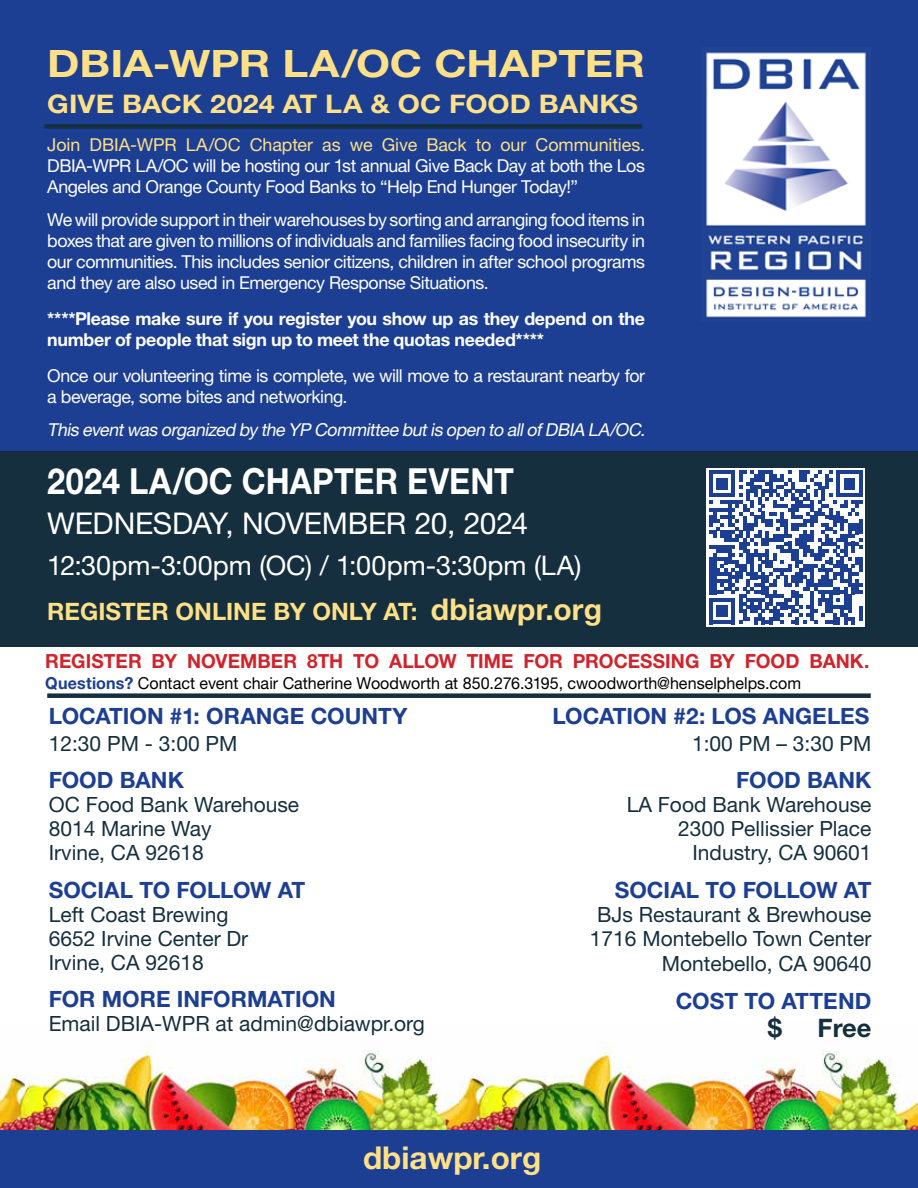
<style>
.page{position:relative;width:918px;height:1188px;background:#fff}
.page>*{position:absolute;margin:0;border:0;box-sizing:border-box;transform-origin:0 0}
.t1{font:700 37.8px "Helvetica Neue LT Std";color:#fee087;scale:1.16 1}
.t2{font:700 36px "Helvetica Neue LT Std";letter-spacing:.005em;color:#fff;scale:.9 1}
.t3{font:700 31.5px "Helvetica Neue LT Std";color:#fee086}
.t4{font:30px "Helvetica Neue LT Std";letter-spacing:-.015em;color:#fff}
.t5{font:27px "Helvetica Neue LT Std";color:#fff}
.t6{font:700 25.65px "Helvetica Neue LT Std";color:#fee087;scale:1.11 1}
.t7{font:700 25.5px "Helvetica Neue LT Std";color:#152f3e}
.t8{font:700 24px "Helvetica Neue LT Std";color:#fee087}
.t9{font:700 22.5px "Helvetica Neue LT Std";color:#1c3f94}
.t10{font:21px/24px "Helvetica Neue LT Std";color:#152f3e}
.t11{font:700 19.5px "Helvetica Neue LT Std";color:#d2232a}
.t12{font:17.85px/21px "Helvetica Neue LT Std";letter-spacing:-.03em;color:#fff}
.t13{font:700 17.85px/21px "Helvetica Neue LT Std";letter-spacing:-.02em;color:#fff}
.t14{font:italic 17.85px "Helvetica Neue LT Std";color:#fff}
.t15{font:17.85px "Helvetica Neue LT Std";letter-spacing:-.005em;color:#fee087}
.t16{font:16.5px "Helvetica Neue LT Std";color:#000}
.s1{font-size:30px}
.s2{font-weight:700;color:#1c3f94}
</style>
<div class="page">
<div style="left:0;top:0;width:918px;height:451px;background:#1c3f94"></div>
<div style="left:0;top:1129px;width:918px;height:59px;background:#1c3f94"></div>
<img style="left:0;top:1043px;width:918px;height:86px">
<div style="left:0;top:451px;width:918px;height:196px;background:#152f3e"></div>
<div style="left:44px;top:124px;width:598px;height:5px;background:#152f3e"></div>
<img style="left:706px;top:52px;width:160px;height:266px">
<div style="left:47px;top:693px;width:824px;height:5px;background:#152f3e"></div>
<svg style="left:707px;top:468px;width:158px;height:159px;background:#eaedf5"></svg>
<svg style="left:709px;top:471px;width:154px;height:153px;background:#8195c3"></svg>
<hr style="left:859px;top:606px;width:4px;height:15px;background:#1c3f94">
<h1 class="t1" style="left:47px;top:40px;width:517px">DBIA-WPR LA/OC CHAPTER</h1>
<h3 class="t6" style="left:47px;top:88px;width:534px">GIVE BACK 2024 AT LA &amp; OC FOOD BANKS</h3>
<p class="t15" style="left:47px;top:134px;width:599px">Join DBIA-WPR LA/OC Chapter as we Give Back to our Communities.</p>
<p class="t12" style="left:47px;top:155px;width:599px">DBIA-WPR LA/OC will be hosting our 1st annual Give Back Day at both the Los<br>Angeles and Orange County Food Banks to “Help End Hunger Today!”</p>
<p class="t12" style="left:47px;top:209px;width:599px;text-align:justify">We will provide support in their warehouses by sorting and arranging food items in boxes that are given to millions of individuals and families facing food insecurity in our communities. This includes senior citizens, children in after school programs and they are also used in Emergency Response Situations.</p>
<p class="t13" style="left:47px;top:308px;width:599px">****Please make sure if you register you show up as they depend on the number of people that sign up to meet the quotas needed****</p>
<p class="t12" style="left:47px;top:365px;width:599px">Once our volunteering time is complete, we will move to a restaurant nearby for a beverage, some bites and networking.</p>
<p class="t14" style="left:47px;top:419px;width:603px">This eventwas organized by the YP Committee butis open to allofDBIA LA/OC.</p>
<h2 class="t2" style="left:47px;top:459px;width:520px">2024 LA/OC CHAPTER EVENT</h2>
<h3 class="t4" style="left:47px;top:506px;width:482px">WEDNESDAY, NOVEMBER 20, 2024</h3>
<h3 class="t5" style="left:47px;top:549px;width:536px">12:30pm-3:00pm (OC) / 1:00pm-3:30pm (LA)</h3>
<h3 class="t8" style="left:47px;top:597px;width:556px">REGISTER ONLINE BY ONLY AT: <span class="s1">dbiawpr.org</span></h3>
<p class="t11" style="left:45px;top:649px;width:826px">REGISTER BY NOVEMBER 8TH TO ALLOW TIME FOR PROCESSING BY FOOD BANK.</p>
<p class="t16" style="left:45px;top:673px;width:757px"><span class="s2">Questions?</span> Contact event chair Catherine Woodworth at 850.276.3195, cwoodworth@henselphelps.com</p>
<p class="t9" style="left:49px;top:702px;width:360px">LOCATION #1: ORANGE COUNTY</p>
<p class="t10" style="left:49px;top:731px;width:190px">12:30 PM - 3:00 PM</p>
<p class="t9" style="left:49px;top:766px;width:137px">FOOD BANK</p>
<p class="t10" style="left:49px;top:792px;width:252px">OC Food Bank Warehouse<br>8014 Marine Way<br>Irvine, CA 92618</p>
<p class="t9" style="left:49px;top:876px;width:258px">SOCIAL TO FOLLOW AT</p>
<p class="t10" style="left:49px;top:902px;width:201px">Left Coast Brewing<br>6652 Irvine Center Dr<br>Irvine, CA 92618</p>
<p class="t9" style="left:49px;top:985px;width:289px">FOR MORE INFORMATION</p>
<p class="t10" style="left:49px;top:1011px;width:377px">Email DBIA-WPR at admin@dbiawpr.org</p>
<p class="t9" style="left:552px;top:702px;width:319px">LOCATION #2: LOS ANGELES</p>
<p class="t10" style="left:692px;top:731px;width:181px">1:00 PM – 3:30 PM</p>
<p class="t9" style="left:736px;top:766px;width:137px">FOOD BANK</p>
<p class="t10" style="left:627px;top:792px;width:246px;text-align:right">LA Food Bank Warehouse<br>2300 Pellissier Place<br>Industry, CA 90601</p>
<p class="t9" style="left:615px;top:876px;width:258px">SOCIAL TO FOLLOW AT</p>
<p class="t10" style="left:590px;top:902px;width:283px;line-height:24.8px;text-align:right">BJs Restaurant &amp; Brewhouse<br>1716 Montebello Town Center<br>Montebello, CA 90640</p>
<p class="t9" style="left:676px;top:987px;width:197px">COST TO ATTEND</p>
<h3 class="t7" style="left:768px;top:1012px;width:16px">$</h3>
<h3 class="t7" style="left:818px;top:1012px;width:55px">Free</h3>
<h3 class="t3" style="left:363px;top:1139px;width:180px">dbiawpr.org</h3>
</div>
